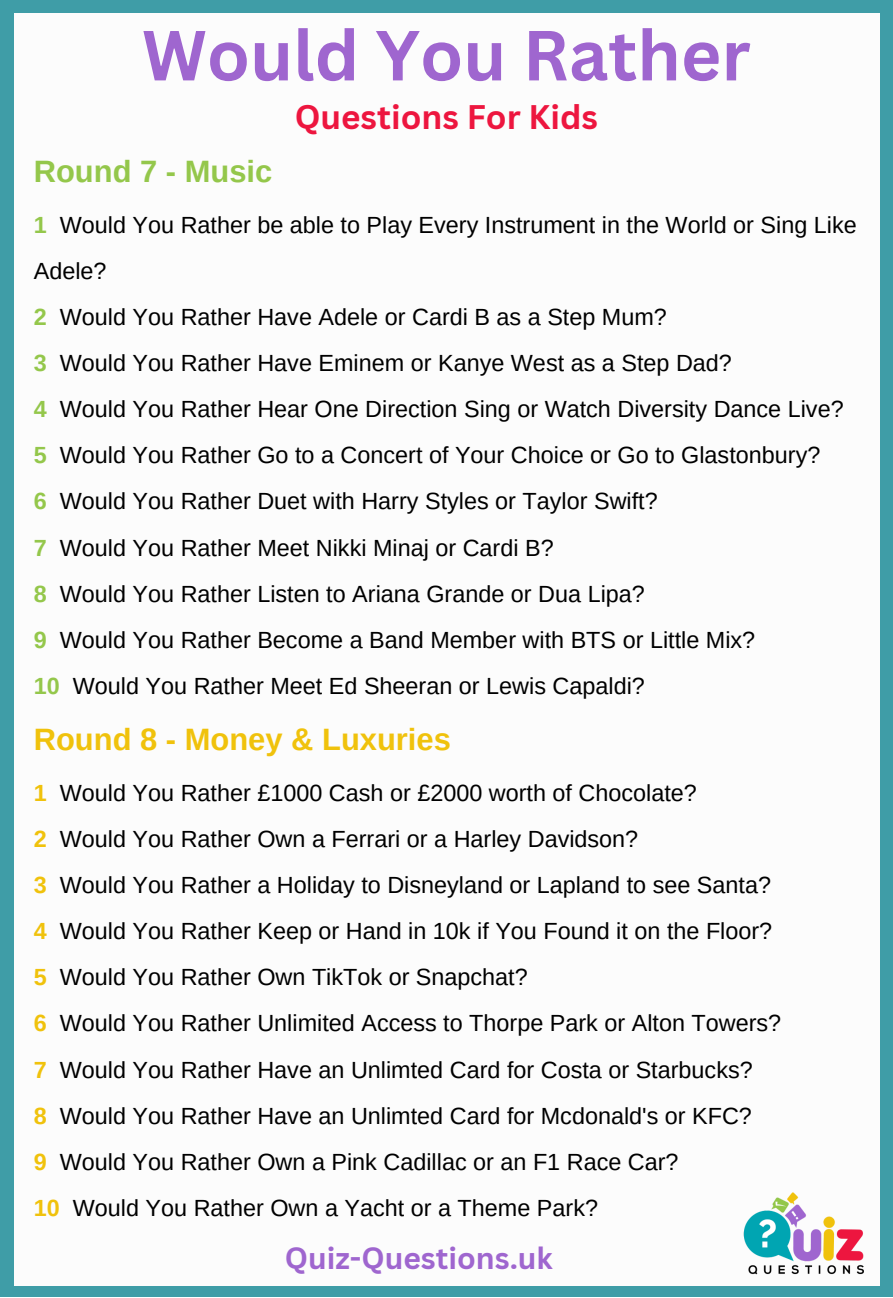
<style>
.page{position:relative;width:893px;height:1298px;background:#fff}
.page>*{position:absolute;margin:0;border:0;box-sizing:border-box;transform-origin:0 0}
.t1{font:700 69.15px "Canva Sans";color:#9f66cf}
.t2{font:700 33.15px "Canva Sans";color:#ed163f}
.t3{font:700 30.9px "Arimo";color:#f0c20c}
.t4{font:700 30.9px "Arimo";color:#94c74b}
.t5{font:700 30px "Canva Sans";color:#9f66cf}
.t6{font:23.4px/46px "Arimo";color:#000}
.s1{font-weight:700;color:#94c74b}
.s2{font-weight:700;color:#f0c20c}
</style>
<div class="page">
<div style="left:0;top:0;width:892px;height:1296px;background:#3f9da7"></div>
<div style="left:14px;top:13px;width:865px;height:1271px;background:#fcfcfc"></div>
<img style="left:743px;top:1192px;width:121px;height:83px">
<p class="t1" style="left:142px;top:7px;width:610px">Would You Rather</p>
<p class="t2" style="left:294px;top:93px;width:305px">Questions For Kids</p>
<p class="t4" style="left:34px;top:154px;width:240px">Round 7 - Music</p>
<p class="t6" style="left:34px;top:201px;width:824px"><span class="s1">1</span> Would You Rather be able to Play Every Instrument in the World or Sing Like<br>Adele?</p>
<p class="t6" style="left:34px;top:294px;width:634px"><span class="s1">2</span> Would You Rather Have Adele or Cardi B as a Step Mum?</p>
<p class="t6" style="left:34px;top:340px;width:699px"><span class="s1">3</span> Would You Rather Have Eminem or Kanye West as a Step Dad?</p>
<p class="t6" style="left:34px;top:386px;width:811px"><span class="s1">4</span> Would You Rather Hear One Direction Sing or Watch Diversity Dance Live?</p>
<p class="t6" style="left:34px;top:432px;width:788px"><span class="s1">5</span> Would You Rather Go to a Concert of Your Choice or Go to Glastonbury?</p>
<p class="t6" style="left:34px;top:478px;width:625px"><span class="s1">6</span> Would You Rather Duet with Harry Styles or Taylor Swift?</p>
<p class="t6" style="left:34px;top:524px;width:521px"><span class="s1">7</span> Would You Rather Meet Nikki Minaj or Cardi B?</p>
<p class="t6" style="left:34px;top:570px;width:612px"><span class="s1">8</span> Would You Rather Listen to Ariana Grande or Dua Lipa?</p>
<p class="t6" style="left:34px;top:616px;width:723px"><span class="s1">9</span> Would You Rather Become a Band Member with BTS or Little Mix?</p>
<p class="t6" style="left:34px;top:662px;width:612px"><span class="s1">10</span> Would You Rather Meet Ed Sheeran or Lewis Capaldi?</p>
<p class="t3" style="left:34px;top:722px;width:418px">Round 8 - Money &amp; Luxuries</p>
<p class="t6" style="left:34px;top:769px;width:664px"><span class="s2">1</span> Would You Rather £1000 Cash or £2000 worth of Chocolate?</p>
<p class="t6" style="left:34px;top:815px;width:606px"><span class="s2">2</span> Would You Rather Own a Ferrari or a Harley Davidson?</p>
<p class="t6" style="left:34px;top:861px;width:738px"><span class="s2">3</span> Would You Rather a Holiday to Disneyland or Lapland to see Santa?</p>
<p class="t6" style="left:34px;top:907px;width:740px"><span class="s2">4</span> Would You Rather Keep or Hand in 10k if You Found it on the Floor?</p>
<p class="t6" style="left:34px;top:953px;width:495px"><span class="s2">5</span> Would You Rather Own TikTok or Snapchat?</p>
<p class="t6" style="left:34px;top:1000px;width:749px"><span class="s2">6</span> Would You Rather Unlimited Access to Thorpe Park or Alton Towers?</p>
<p class="t6" style="left:34px;top:1046px;width:720px"><span class="s2">7</span> Would You Rather Have an Unlimted Card for Costa or Starbucks?</p>
<p class="t6" style="left:34px;top:1092px;width:719px"><span class="s2">8</span> Would You Rather Have an Unlimted Card for Mcdonald's or KFC?</p>
<p class="t6" style="left:34px;top:1138px;width:646px"><span class="s2">9</span> Would You Rather Own a Pink Cadillac or an F1 Race Car?</p>
<p class="t6" style="left:34px;top:1184px;width:565px"><span class="s2">10</span> Would You Rather Own a Yacht or a Theme Park?</p>
<p class="t5" style="left:285px;top:1236px;width:269px">Quiz-Questions.uk</p>
</div>
